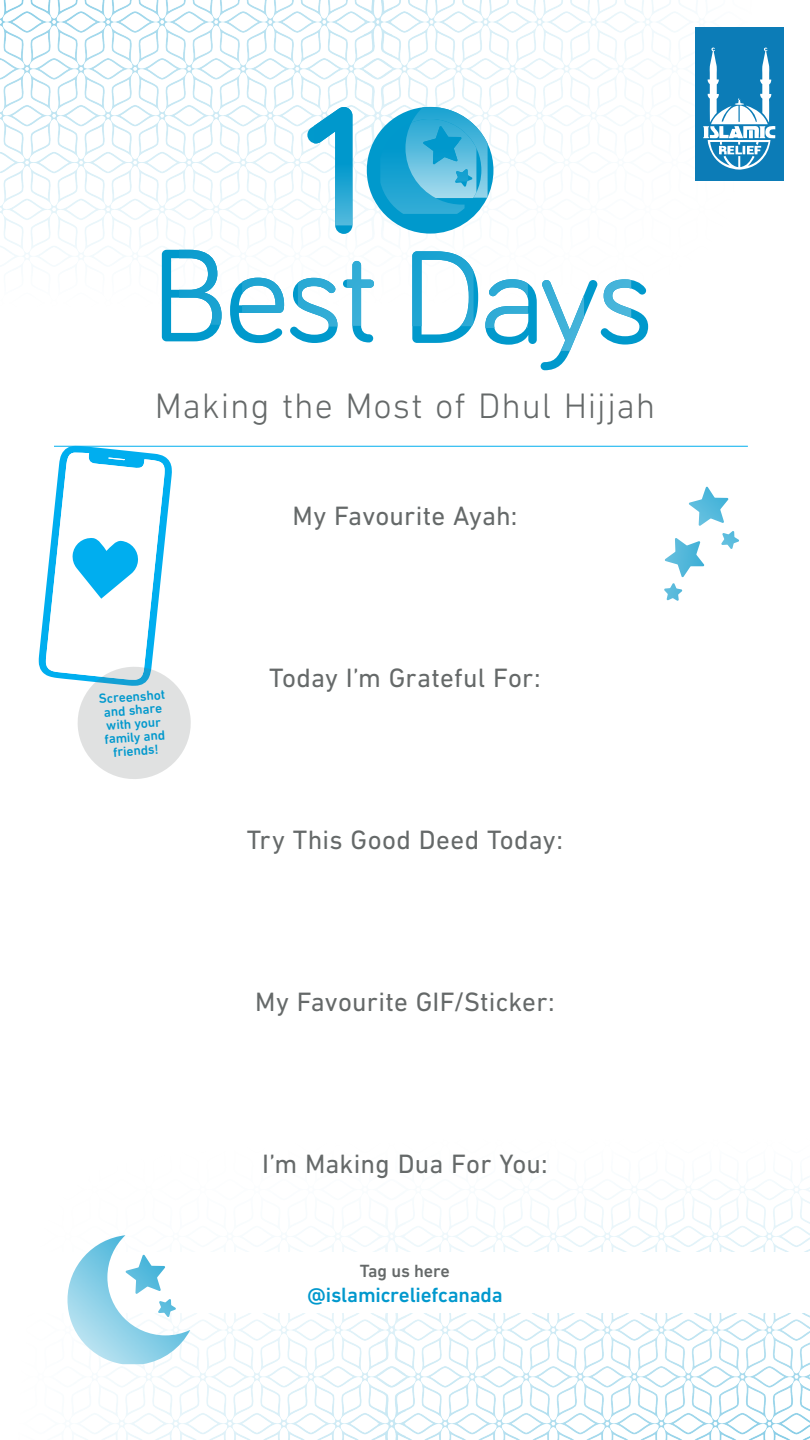
<style>
.page{position:relative;width:810px;height:1440px;background:#fff}
.page>*{position:absolute;margin:0;border:0;box-sizing:border-box;transform-origin:0 0}
.t1{font:300 36px "DIN Next LT Pro";letter-spacing:.025em;color:#656969}
.t2{font:27px "DIN Next LT Pro";letter-spacing:.005em;color:#656969}
.t3{font:500 21px "DIN Next LT Pro";letter-spacing:-.01em;color:#0098cd}
.t4{font:500 18px "DIN Next LT Pro";letter-spacing:-.01em;color:#656969}
.t5{font:500 13.5px/13.5px "DIN Next LT Pro";color:#0098cd;text-align:center}
</style>
<div class="page">
<img style="left:79px;top:1177px;width:731px;height:263px">
<img style="left:0;top:0;width:784px;height:487px">
<div style="left:695px;top:27px;width:88px;height:154px;background:#0c7cb7"></div>
<svg style="left:703px;top:48px;width:72px;height:122px"></svg>
<svg style="left:307px;top:107px;width:45px;height:127px"></svg>
<img style="left:314px;top:107px;width:38px;height:118px">
<svg style="left:162px;top:250px;width:60px;height:91px"></svg>
<svg style="left:230px;top:278px;width:54px;height:65px"></svg>
<svg style="left:290px;top:278px;width:47px;height:65px"></svg>
<svg style="left:343px;top:261px;width:31px;height:81px"></svg>
<svg style="left:412px;top:251px;width:66px;height:92px"></svg>
<svg style="left:485px;top:279px;width:163px;height:91px"></svg>
<img style="left:179px;top:250px;width:43px;height:75px">
<img style="left:242px;top:278px;width:42px;height:49px">
<img style="left:298px;top:278px;width:39px;height:49px">
<img style="left:347px;top:261px;width:27px;height:65px">
<img style="left:412px;top:251px;width:62px;height:75px">
<img style="left:485px;top:279px;width:43px;height:49px">
<img style="left:542px;top:280px;width:42px;height:71px">
<img style="left:604px;top:279px;width:27px;height:39px">
<svg style="left:367px;top:107px;width:126px;height:127px"></svg>
<hr style="left:54px;top:446px;width:694px;height:1px;background:#00aeef">
<div style="left:0;top:1253px;width:810px;height:60px;background:#fff"></div>
<img style="left:67px;top:1235px;width:123px;height:129px">
<img style="left:689px;top:487px;width:39px;height:39px">
<img style="left:721px;top:531px;width:18px;height:18px">
<img style="left:665px;top:538px;width:39px;height:39px">
<img style="left:664px;top:583px;width:18px;height:18px">
<svg style="left:39px;top:446px;width:154px;height:333px"></svg>
<h1 class="t1" style="left:155px;top:385px;width:502px">Making the Most of Dhul Hijjah</h1>
<p class="t5" style="left:99px;top:692px;width:68px;rotate:-4deg">Screenshot and share with your family and friends!</p>
<p class="t2" style="left:292px;top:500px;width:227px">My Favourite Ayah:</p>
<p class="t2" style="left:269px;top:662px;width:273px">Today I’m Grateful For:</p>
<p class="t2" style="left:247px;top:824px;width:318px">Try This Good Deed Today:</p>
<p class="t2" style="left:255px;top:986px;width:301px">My Favourite GIF/Sticker:</p>
<p class="t2" style="left:262px;top:1148px;width:287px">I’m Making Dua For You:</p>
<p class="t4" style="left:360px;top:1260px;width:92px">Tag us here</p>
<p class="t3" style="left:307px;top:1283px;width:197px">@islamicreliefcanada</p>
</div>
